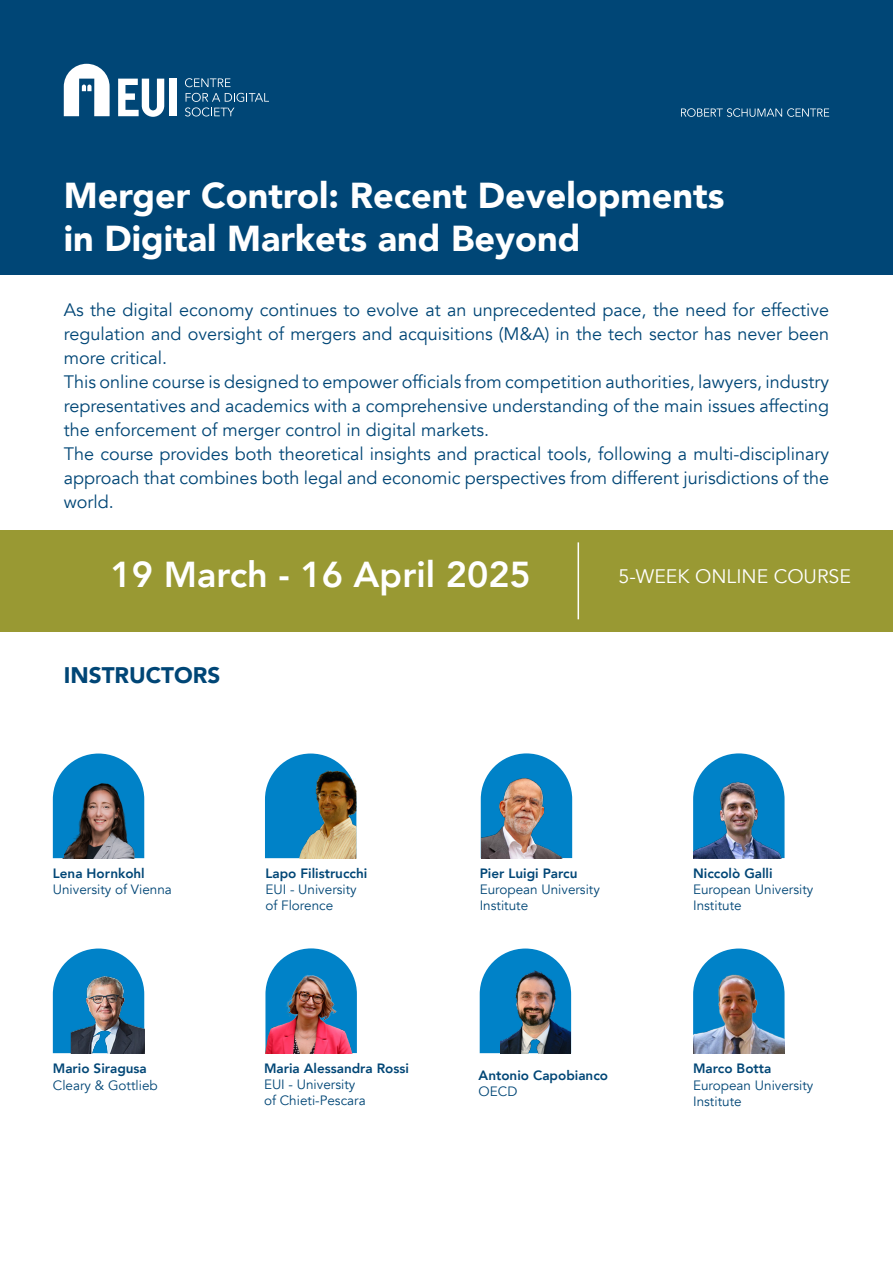
<style>
.page{position:relative;width:893px;height:1263px;background:#fff}
.page>*{position:absolute;margin:0;border:0;box-sizing:border-box;transform-origin:0 0}
.t1{font:900 36px/43.2px "Avenir";color:#fff}
.t2{font:800 36px "Avenir";color:#fff}
.t3{font:900 22.5px "Avenir";color:#004676}
.t4{font:19.5px "Avenir";color:#fff}
.t5{font:18px/24px "Avenir";color:#004676;text-align:justify}
.t6{font:13.5px/16.2px "Avenir";color:#004676}
.t7{font:800 13.5px "Avenir";color:#004676}
</style>
<div class="page">
<div style="left:1px;top:1px;width:892px;height:274px;background:#004676"></div>
<svg style="left:681px;top:108px;width:148px;height:9px"></svg>
<svg style="left:64px;top:64px;width:46px;height:52px"></svg>
<div style="left:169px;top:79px;width:8px;height:37px;background:#fff"></div>
<svg style="left:118px;top:79px;width:46px;height:38px"></svg>
<svg style="left:185px;top:78px;width:46px;height:9px"></svg>
<svg style="left:185px;top:93px;width:84px;height:23px"></svg>
<svg style="left:53px;top:948px;width:85px;height:105px"></svg>
<img style="left:67px;top:971px;width:77px;height:82px">
<img style="left:265px;top:948px;width:91px;height:105px">
<svg style="left:696px;top:753px;width:88px;height:105px"></svg>
<img style="left:693px;top:782px;width:89px;height:76px">
<svg style="left:56px;top:753px;width:85px;height:28px"></svg>
<img style="left:53px;top:781px;width:91px;height:77px">
<svg style="left:265px;top:753px;width:81px;height:105px"></svg>
<img style="left:268px;top:770px;width:89px;height:88px">
<svg style="left:480px;top:948px;width:83px;height:105px"></svg>
<img style="left:501px;top:968px;width:70px;height:85px">
<svg style="left:698px;top:948px;width:82px;height:26px"></svg>
<img style="left:693px;top:974px;width:91px;height:79px">
<svg style="left:489px;top:753px;width:83px;height:105px"></svg>
<img style="left:481px;top:773px;width:84px;height:85px">
<div style="left:0;top:530px;width:892px;height:101px;background:#993"></div>
<hr style="left:578px;top:542px;width:1px;height:77px;background:#fff">
<p class="t1" style="left:64px;top:173px;width:662px">Merger Control: Recent Developments in Digital Markets and Beyond</p>
<p class="t5" style="left:64px;top:298px;width:767px">As the digital economy continues to evolve at an unprecedented pace, the need for effective regulation and oversight of mergers and acquisitions (M&amp;A) in the tech sector has never been more critical.</p>
<p class="t5" style="left:64px;top:370px;width:767px">This online course is designed to empower officials from competition authorities, lawyers, industry representatives and academics with a comprehensive understanding of the main issues affecting the enforcement of merger control in digital markets.</p>
<p class="t5" style="left:64px;top:442px;width:767px">The course provides both theoretical insights and practical tools, following a multi-disciplinary approach that combines both legal and economic perspectives from different jurisdictions of the world.</p>
<p class="t2" style="left:110px;top:546px;width:422px">19 March - 16 April 2025</p>
<p class="t4" style="left:619px;top:564px;width:234px">5-WEEK ONLINE COURSE</p>
<p class="t3" style="left:64px;top:656px;width:158px">INSTRUCTORS</p>
<p class="t7" style="left:53px;top:863px;width:93px">Lena Hornkohl</p>
<p class="t6" style="left:53px;top:882px;width:121px">University of Vienna</p>
<p class="t7" style="left:53px;top:1058px;width:96px">Mario Siragusa</p>
<p class="t6" style="left:53px;top:1077px;width:106px">Cleary &amp; Gottlieb</p>
<p class="t7" style="left:265px;top:863px;width:103px">Lapo Filistrucchi</p>
<p class="t6" style="left:265px;top:882px;width:93px">EUI - University of Florence</p>
<p class="t7" style="left:264px;top:1058px;width:146px">Maria Alessandra Rossi</p>
<p class="t6" style="left:264px;top:1077px;width:103px">EUI - University of Chieti-Pescara</p>
<p class="t7" style="left:480px;top:863px;width:99px">Pier Luigi Parcu</p>
<p class="t6" style="left:480px;top:882px;width:122px">European University<br>Institute</p>
<p class="t7" style="left:479px;top:1064px;width:131px">Antonio Capobianco</p>
<p class="t6" style="left:479px;top:1083px;width:40px">OECD</p>
<p class="t7" style="left:693px;top:863px;width:81px">Niccolò Galli</p>
<p class="t6" style="left:693px;top:882px;width:122px">European University<br>Institute</p>
<p class="t7" style="left:693px;top:1058px;width:80px">Marco Botta</p>
<p class="t6" style="left:693px;top:1077px;width:122px">European University<br>Institute</p>
</div>
